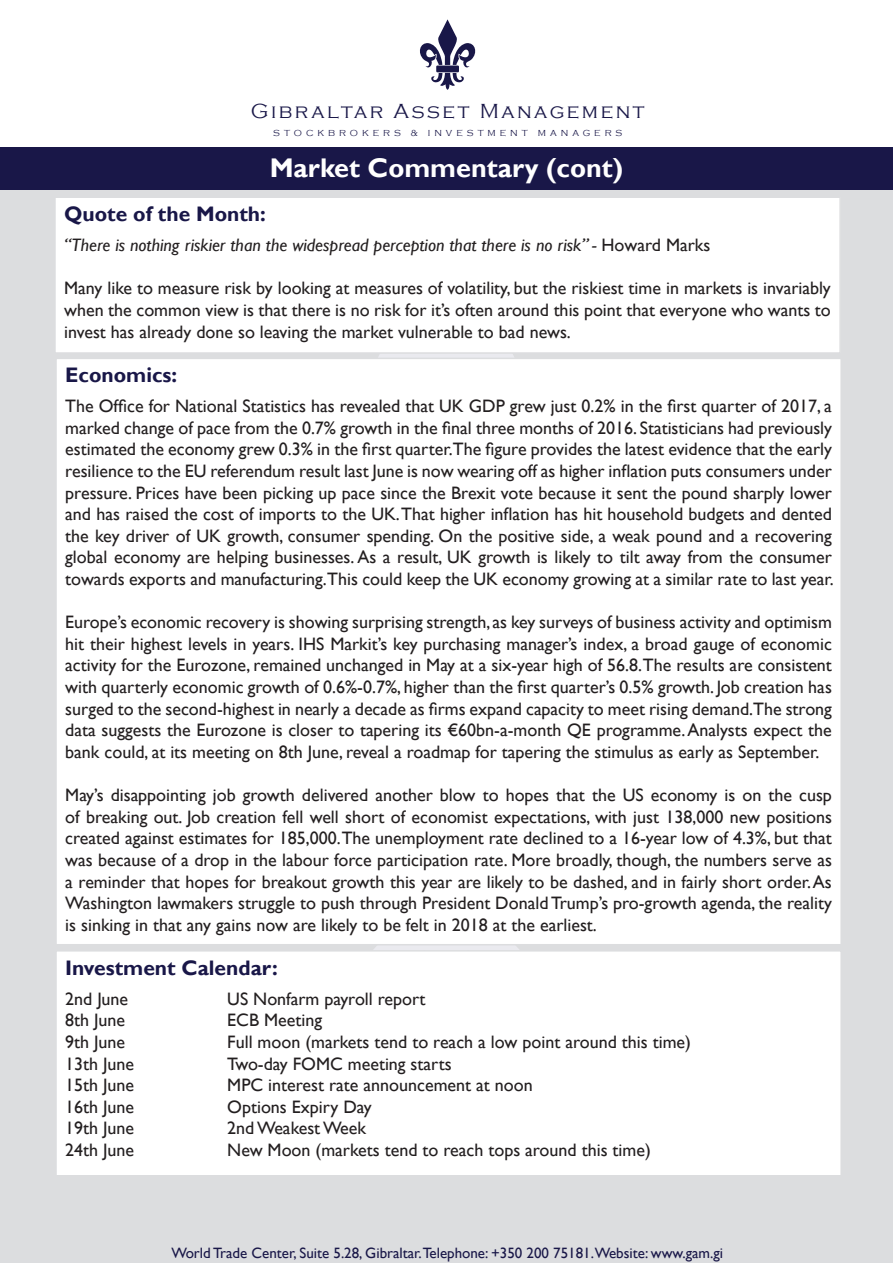
<style>
.page{position:relative;width:893px;height:1263px;background:#fff}
.page>*{position:absolute;margin:0;border:0;box-sizing:border-box;transform-origin:0 0}
.t1{font:700 27px "Gill Sans";color:#fff}
.t2{font:700 21px "Gill Sans";color:#191748}
.t3{font:300 21px "Copperplate Gothic";letter-spacing:.12em;color:#191748}
.t4{font:18px/21.6px "Gill Sans";color:#231f20;text-align:justify}
.t5{font:italic 18px "Gill Sans";color:#231f20}
.t6{font:15px "Gill Sans";color:#191748}
.t7{font:300 9px "Copperplate Gothic";letter-spacing:.44em;color:#191748}
.s1{font-style:normal}
</style>
<div class="page">
<div style="left:0;top:189px;width:893px;height:1074px;background:#dcdddf"></div>
<svg style="left:420px;top:19px;width:56px;height:71px"></svg>
<div style="left:0;top:147px;width:893px;height:42px;background:#191748"></div>
<div style="left:56px;top:951px;width:785px;height:225px;background:#fff"></div>
<div style="left:55px;top:950px;width:787px;height:226px;border:2px solid #dcdddf"></div>
<div style="left:55px;top:197px;width:785px;height:156px;background:#fff"></div>
<div style="left:54px;top:196px;width:787px;height:158px;border:2px solid #dcdddf"></div>
<div style="left:56px;top:358px;width:785px;height:587px;background:#fff"></div>
<p class="t3" style="left:251px;top:100px;width:395px">Gibraltar Asset Management</p>
<p class="t7" style="left:273px;top:128px;width:351px">STOCKBROKERS &amp; INVESTMENT MANAGERS</p>
<p class="t1" style="left:270px;top:152px;width:355px">Market Commentary (cont)</p>
<p class="t2" style="left:64px;top:201px;width:203px">Quote of the Month:</p>
<p class="t5" style="left:64px;top:234px;width:648px">“There is nothing riskier than the widespread perception that there is no risk” - <span class="s1">Howard Marks</span></p>
<p class="t4" style="left:64px;top:278px;width:768px">Many like to measure risk by looking at measures of volatility, but the riskiest time in markets is invariably when the common view is that there is no risk for it’s often around this point that everyone who wants to invest has already done so leaving the market vulnerable to bad news.</p>
<p class="t2" style="left:65px;top:362px;width:113px">Economics:</p>
<p class="t4" style="left:65px;top:396px;width:770px">The Office for National Statistics has revealed that UK GDP grew just 0.2% in the first quarter of 2017, a marked change of pace from the 0.7% growth in the final three months of 2016. Statisticians had previously estimated the economy grew 0.3% in the first quarter.The figure provides the latest evidence that the early resilience to the EU referendum result last June is now wearing off as higher inflation puts consumers under pressure. Prices have been picking up pace since the Brexit vote because it sent the pound sharply lower and has raised the cost of imports to the UK. That higher inflation has hit household budgets and dented the key driver of UK growth, consumer spending. On the positive side, a weak pound and a recovering global economy are helping businesses. As a result, UK growth is likely to tilt away from the consumer towards exports and manufacturing.This could keep the UK economy growing at a similar rate to last year.</p>
<p class="t4" style="left:65px;top:612px;width:768px">Europe’s economic recovery is showing surprising strength, as key surveys of business activity and optimism hit their highest levels in years. IHS Markit’s key purchasing manager’s index, a broad gauge of economic activity for the Eurozone, remained unchanged in May at a six-year high of 56.8.The results are consistent with quarterly economic growth of 0.6%-0.7%, higher than the first quarter’s 0.5% growth. Job creation has surged to the second-highest in nearly a decade as firms expand capacity to meet rising demand.The strong data suggests the Eurozone is closer to tapering its €60bn-a-month QE programme. Analysts expect the bank could, at its meeting on 8th June, reveal a roadmap for tapering the stimulus as early as September.</p>
<p class="t4" style="left:65px;top:784px;width:768px">May’s disappointing job growth delivered another blow to hopes that the US economy is on the cusp of breaking out. Job creation fell well short of economist expectations, with just 138,000 new positions created against estimates for 185,000.The unemployment rate declined to a 16-year low of 4.3%, but that was because of a drop in the labour force participation rate. More broadly, though, the numbers serve as a reminder that hopes for breakout growth this year are likely to be dashed, and in fairly short order. As Washington lawmakers struggle to push through President Donald Trump’s pro-growth agenda, the reality is sinking in that any gains now are likely to be felt in 2018 at the earliest.</p>
<p class="t2" style="left:65px;top:955px;width:214px">Investment Calendar:</p>
<p class="t4" style="left:65px;top:988px;width:64px">2nd June</p>
<p class="t4" style="left:227px;top:988px;width:200px">US Nonfarm payroll report</p>
<p class="t4" style="left:65px;top:1010px;width:61px">8th June</p>
<p class="t4" style="left:227px;top:1010px;width:96px">ECB Meeting</p>
<p class="t4" style="left:65px;top:1031px;width:61px">9th June</p>
<p class="t4" style="left:227px;top:1031px;width:465px">Full moon (markets tend to reach a low point around this time)</p>
<p class="t4" style="left:65px;top:1053px;width:70px">13th June</p>
<p class="t4" style="left:227px;top:1053px;width:226px">Two-day FOMC meeting starts</p>
<p class="t4" style="left:65px;top:1074px;width:70px">15th June</p>
<p class="t4" style="left:227px;top:1074px;width:307px">MPC interest rate announcement at noon</p>
<p class="t4" style="left:65px;top:1096px;width:70px">16th June</p>
<p class="t4" style="left:227px;top:1096px;width:146px">Options Expiry Day</p>
<p class="t4" style="left:65px;top:1118px;width:70px">19th June</p>
<p class="t4" style="left:227px;top:1118px;width:140px">2nd Weakest Week</p>
<p class="t4" style="left:65px;top:1139px;width:70px">24th June</p>
<p class="t4" style="left:227px;top:1139px;width:425px">New Moon (markets tend to reach tops around this time)</p>
<p class="t6" style="left:171px;top:1244px;width:553px">World Trade Center, Suite 5.28, Gibraltar.Telephone: +350 200 75181.Website: www.gam.gi</p>
</div>
